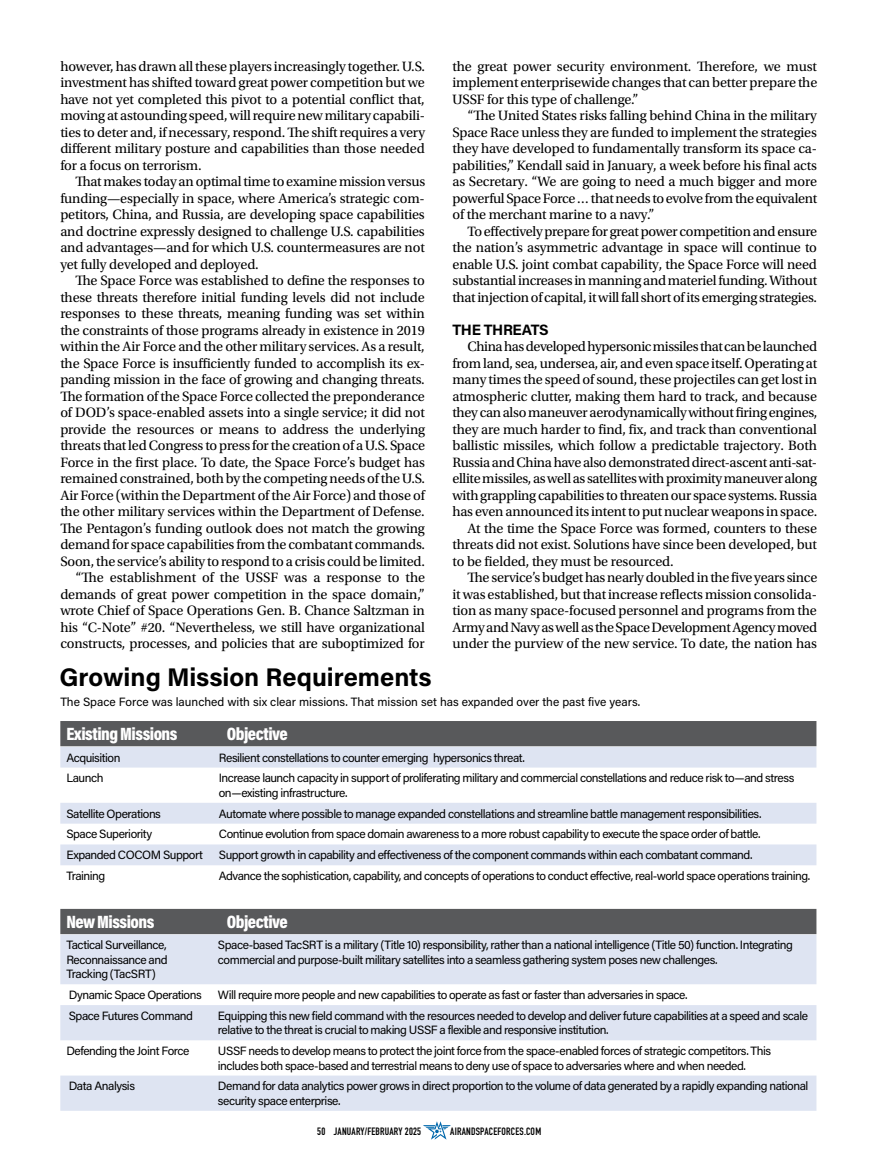
<style>
.page{position:relative;width:878px;height:1175px;background:#fff}
.page>*{position:absolute;margin:0;border:0;box-sizing:border-box;transform-origin:0 0}
.t1{font:700 25.5px "Acumin Pro";color:#000}
.t2{font:900 18px "Acumin Pro Cond";letter-spacing:-.03em;color:#fff}
.t3{font:700 15px "Acumin Pro";letter-spacing:-.025em;color:#000}
.t4{font:14.25px/16.5px "Utopia Std";letter-spacing:-.01em;color:#000;text-align:justify}
.t5{font:14.25px "Utopia Std";letter-spacing:-.03em;color:#000}
.t6{font:12px/14.4px "Acumin Pro";letter-spacing:-.04em;color:#000}
.t7{font:12px "Acumin Pro";color:#000}
.t8{font:700 10.5px "DIN Condensed";letter-spacing:.02em;color:#000}
</style>
<div class="page">
<svg style="left:423px;top:1121px;width:28px;height:18px"></svg>
<svg style="left:60px;top:746px;width:756px;height:119px;fill:#dee4f2"></svg>
<svg style="left:60px;top:934px;width:756px;height:176px;fill:#dee4f2"></svg>
<div style="left:60px;top:721px;width:756px;height:25px;background:#58595b"></div>
<div style="left:60px;top:909px;width:756px;height:25px;background:#58595b"></div>
<p class="t4" style="left:60px;top:58px;width:366px">however, has drawn all these players increasingly together. U.S. investment has shifted toward great power competition but we have not yet completed this pivot to a potential conflict that, moving at astounding speed, will require new military capabili&shy;ties to deter and, if necessary, respond. The shift requires a very different military posture and capabilities than those needed for a focus on terrorism.</p>
<p class="t4" style="left:60px;top:173px;width:366px;text-indent:15px">That makes today an optimal time to examine mission versus funding—especially in space, where America’s strategic com&shy;petitors, China, and Russia, are developing space capabilities and doctrine expressly designed to challenge U.S. capabilities and advantages—and for which U.S. countermeasures are not yet fully developed and deployed.</p>
<p class="t4" style="left:60px;top:272px;width:366px;text-align:right">The Space Force was established to define the responses to these threats therefore initial funding levels did not include responses to these threats, meaning funding was set within the constraints of those programs already in existence in 2019 within the Air Force and the other military services. As a result, the Space Force is insufficiently funded to accomplish its ex&shy;panding mission in the face of growing and changing threats.<br>The formation of the Space Force collected the preponderance of DOD’s space-enabled assets into a single service; it did not provide the resources or means to address the underlying threats that led Congress to press for the creation of a U.S. Space Force in the first place. To date, the Space Force’s budget has remained constrained, both by the competing needs of the U.S.<br>Air Force (within the Department of the Air Force) and those of the other military services within the Department of Defense.<br>The Pentagon’s funding outlook does not match the growing demand for space capabilities from the combatant commands.<br>Soon, the service’s ability to respond to a crisis could be limited. “The establishment of the USSF was a response to the demands of great power competition in the space domain,” wrote Chief of Space Operations Gen. B. Chance Saltzman in his “C-Note” #20. “Nevertheless, we still have organizational constructs, processes, and policies that are suboptimized for</p>
<p class="t4" style="left:452px;top:58px;width:366px">the great power security environment. Therefore, we must implement enterprisewide changes that can better prepare the USSF for this type of challenge.”</p>
<p class="t4" style="left:452px;top:107px;width:366px;text-indent:15px">“The United States risks falling behind China in the military Space Race unless they are funded to implement the strategies they have developed to fundamentally transform its space ca&shy;pabilities,” Kendall said in January, a week before his final acts as Secretary. “We are going to need a much bigger and more powerful Space Force … that needs to evolve from the equivalent of the merchant marine to a navy.”</p>
<p class="t4" style="left:452px;top:223px;width:366px;text-indent:15px">To effectively prepare for great power competition and ensure the nation’s asymmetric advantage in space will continue to enable U.S. joint combat capability, the Space Force will need substantial increases in manning and materiel funding. Without that injection of capital, it will fall short of its emerging strategies.</p>
<p class="t3" style="left:452px;top:319px;width:98px">THE THREATS</p>
<p class="t5" style="left:467px;top:339px;width:351px">China has developed hypersonic missiles that can be launched</p>
<p class="t4" style="left:452px;top:355px;width:366px">from land, sea, undersea, air, and even space itself. Operating at</p>
<p class="t4" style="left:452px;top:371px;width:366px">many times the speed of sound, these projectiles can get lost in</p>
<p class="t4" style="left:452px;top:388px;width:366px">atmospheric clutter, making them hard to track, and because</p>
<p class="t4" style="left:452px;top:404px;width:366px">they can also maneuver aerodynamically without firing engines,</p>
<p class="t4" style="left:452px;top:421px;width:366px">they are much harder to find, fix, and track than conventional</p>
<p class="t4" style="left:452px;top:437px;width:366px">ballistic missiles, which follow a predictable trajectory. Both</p>
<p class="t4" style="left:452px;top:454px;width:366px">Russia and China have also demonstrated direct-ascent anti-sat-</p>
<p class="t4" style="left:452px;top:470px;width:366px">ellite missiles, as well as satellites with proximity maneuver along</p>
<p class="t4" style="left:452px;top:487px;width:366px">with grappling capabilities to threaten our space systems. Russia</p>
<p class="t4" style="left:452px;top:503px;width:366px">has even announced its intent to put nuclear weapons in space.</p>
<p class="t4" style="left:467px;top:520px;width:351px">At the time the Space Force was formed, counters to these</p>
<p class="t4" style="left:452px;top:536px;width:366px">threats did not exist. Solutions have since been developed, but</p>
<p class="t4" style="left:452px;top:553px;width:223px">to be fielded, they must be resourced.</p>
<p class="t4" style="left:467px;top:569px;width:351px">The service’s budget has nearly doubled in the five years since</p>
<p class="t4" style="left:452px;top:586px;width:366px">it was established, but that increase reflects mission consolida-</p>
<p class="t4" style="left:452px;top:602px;width:366px">tion as many space-focused personnel and programs from the</p>
<p class="t4" style="left:452px;top:619px;width:366px">Army and Navy as well as the Space Development Agency moved</p>
<p class="t4" style="left:452px;top:635px;width:366px">under the purview of the new service. To date, the nation has</p>
<h1 class="t1" style="left:60px;top:659px;width:373px">Growing Mission Requirements</h1>
<p class="t7" style="left:60px;top:693px;width:581px">The Space Force was launched with six clear missions. That mission set has expanded over the past five years.</p>
<p class="t2" style="left:66px;top:722px;width:113px">Existing Missions</p>
<p class="t2" style="left:227px;top:722px;width:62px">Objective</p>
<p class="t6" style="left:66px;top:749px;width:56px">Acquisition</p>
<p class="t6" style="left:219px;top:749px;width:307px">Resilient constellations to counter emerging hypersonics threat.</p>
<p class="t6" style="left:66px;top:770px;width:39px">Launch</p>
<p class="t6" style="left:219px;top:770px;width:577px">Increase launch capacity in support of proliferating military and commercial constellations and reduce risk to—and stress on—existing infrastructure.</p>
<p class="t6" style="left:66px;top:805px;width:96px">Satellite Operations</p>
<p class="t6" style="left:219px;top:805px;width:544px">Automate where possible to manage expanded constellations and streamline battle management responsibilities.</p>
<p class="t6" style="left:66px;top:826px;width:88px">Space Superiority</p>
<p class="t6" style="left:219px;top:826px;width:543px">Continue evolution from space domain awareness to a more robust capability to execute the space order of battle.</p>
<p class="t6" style="left:66px;top:847px;width:138px">Expanded COCOM Support</p>
<p class="t6" style="left:219px;top:847px;width:535px">Support growth in capability and effectiveness of the component commands within each combatant command.</p>
<p class="t6" style="left:66px;top:868px;width:40px">Training</p>
<p class="t6" style="left:219px;top:868px;width:593px">Advance the sophistication, capability, and concepts of operations to conduct effective, real-world space operations training.</p>
<p class="t2" style="left:66px;top:910px;width:90px">New Missions</p>
<p class="t2" style="left:227px;top:910px;width:62px">Objective</p>
<p class="t6" style="left:66px;top:937px;width:103px;text-align:justify">Tactical Surveillance, Reconnaissance and Tracking (TacSRT)</p>
<p class="t6" style="left:218px;top:937px;width:576px">Space-based TacSRT is a military (Title 10) responsibility, rather than a national intelligence (Title 50) function. Integrating commercial and purpose-built military satellites into a seamless gathering system poses new challenges.</p>
<p class="t6" style="left:69px;top:987px;width:134px">Dynamic Space Operations</p>
<p class="t6" style="left:218px;top:987px;width:471px">Will require more people and new capabilities to operate as fast or faster than adversaries in space.</p>
<p class="t6" style="left:69px;top:1008px;width:126px">Space Futures Command</p>
<p class="t6" style="left:218px;top:1008px;width:591px">Equipping this new field command with the resources needed to develop and deliver future capabilities at a speed and scale relative to the threat is crucial to making USSF a flexible and responsive institution.</p>
<p class="t6" style="left:66px;top:1043px;width:125px">Defending the Joint Force</p>
<p class="t6" style="left:218px;top:1043px;width:555px">USSF needs to develop means to protect the joint force from the space-enabled forces of strategic competitors. This includes both space-based and terrestrial means to deny use of space to adversaries where and when needed.</p>
<p class="t6" style="left:69px;top:1078px;width:68px">Data Analysis</p>
<p class="t6" style="left:218px;top:1078px;width:592px">Demand for data analytics power grows in direct proportion to the volume of data generated by a rapidly expanding national security space enterprise.</p>
<p class="t8" style="left:317px;top:1124px;width:105px">50 JANUARY/FEBRUARY 2025</p>
<p class="t8" style="left:450px;top:1124px;width:92px">AIRANDSPACEFORCES.COM</p>
</div>
